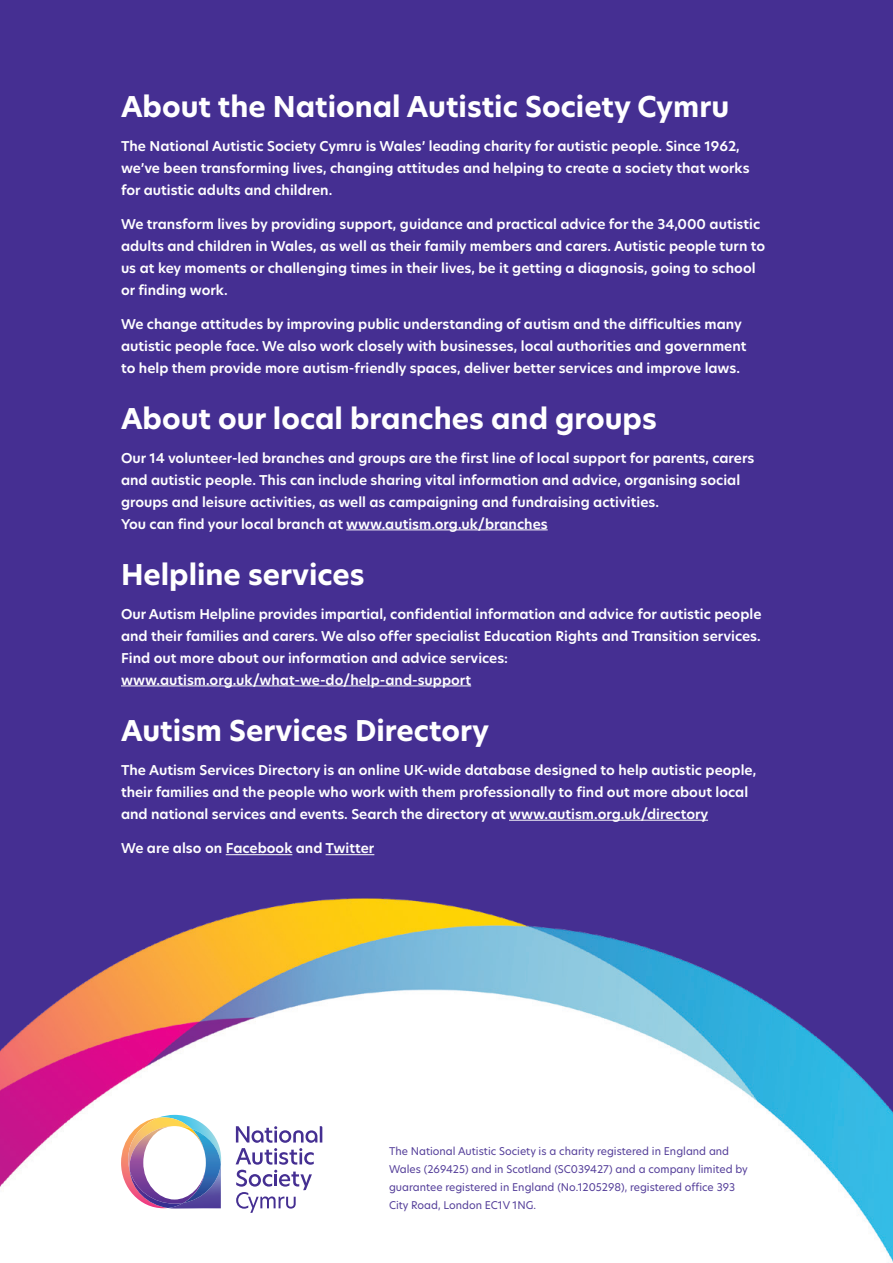
<style>
.page{position:relative;width:893px;height:1263px;background:#452f92}
.page>*{position:absolute;margin:0;border:0;box-sizing:border-box;transform-origin:0 0}
.Body{font:700 28.05px "Hero New";color:#fff}
.Body-2{font:600 13.35px/21.8px "Hero New";color:#fff}
.Small_text{font:10.5px/18px "Hero New";color:#543e99}
</style>
<div class="page">
<img style="left:0;top:898px;width:893px;height:365px">
<hr style="left:346px;top:529px;width:202px;height:1px;background:#fff">
<hr style="left:121px;top:685px;width:350px;height:1px;background:#fff">
<hr style="left:509px;top:820px;width:199px;height:1px;background:#fff">
<hr style="left:226px;top:854px;width:66px;height:1px;background:#fff">
<hr style="left:326px;top:854px;width:48px;height:1px;background:#fff">
<svg style="left:121px;top:1115px;width:100px;height:93px;background:#c9c1d0"></svg>
<svg style="left:236px;top:1126px;width:86px;height:87px;background:#d3cee5"></svg>
<p class="Body" style="left:121px;top:87px;width:610px">About the National Autistic Society Cymru</p>
<p class="Body-2" style="left:121px;top:135px;width:630px">The National Autistic Society Cymru is Wales’ leading charity for autistic people. Since 1962, we’ve been transforming lives, changing attitudes and helping to create a society that works for autistic adults and children.</p>
<p class="Body-2" style="left:121px;top:213px;width:646px">We transform lives by providing support, guidance and practical advice for the 34,000 autistic adults and children in Wales, as well as their family members and carers. Autistic people turn to us at key moments or challenging times in their lives, be it getting a diagnosis, going to school or finding work.</p>
<p class="Body-2" style="left:121px;top:313px;width:627px">We change attitudes by improving public understanding of autism and the difficulties many autistic people face. We also work closely with businesses, local authorities and government to help them provide more autism-friendly spaces, deliver better services and improve laws.</p>
<p class="Body" style="left:121px;top:399px;width:537px">About our local branches and groups</p>
<p class="Body-2" style="left:121px;top:447px;width:635px">Our 14 volunteer-led branches and groups are the first line of local support for parents, carers and autistic people. This can include sharing vital information and advice, organising social groups and leisure activities, as well as campaigning and fundraising activities.<br>You can find your local branch at www.autism.org.uk/branches</p>
<p class="Body" style="left:121px;top:555px;width:245px">Helpline services</p>
<p class="Body-2" style="left:121px;top:603px;width:642px">Our Autism Helpline provides impartial, confidential information and advice for autistic people and their families and carers. We also offer specialist Education Rights and Transition services.<br>Find out more about our information and advice services: www.autism.org.uk/what-we-do/help-and-support</p>
<p class="Body" style="left:121px;top:711px;width:370px">Autism Services Directory</p>
<p class="Body-2" style="left:121px;top:759px;width:637px">The Autism Services Directory is an online UK-wide database designed to help autistic people, their families and the people who work with them professionally to find out more about local and national services and events. Search the directory at www.autism.org.uk/directory</p>
<p class="Body-2" style="left:121px;top:837px;width:255px">We are also on Facebook and Twitter</p>
<p class="Small_text" style="left:389px;top:1141px;width:360px">The National Autistic Society is a charity registered in England and Wales (269425) and in Scotland (SC039427) and a company limited by guarantee registered in England (No.1205298), registered office 393<br>City Road, London EC1V 1NG.</p>
</div>
